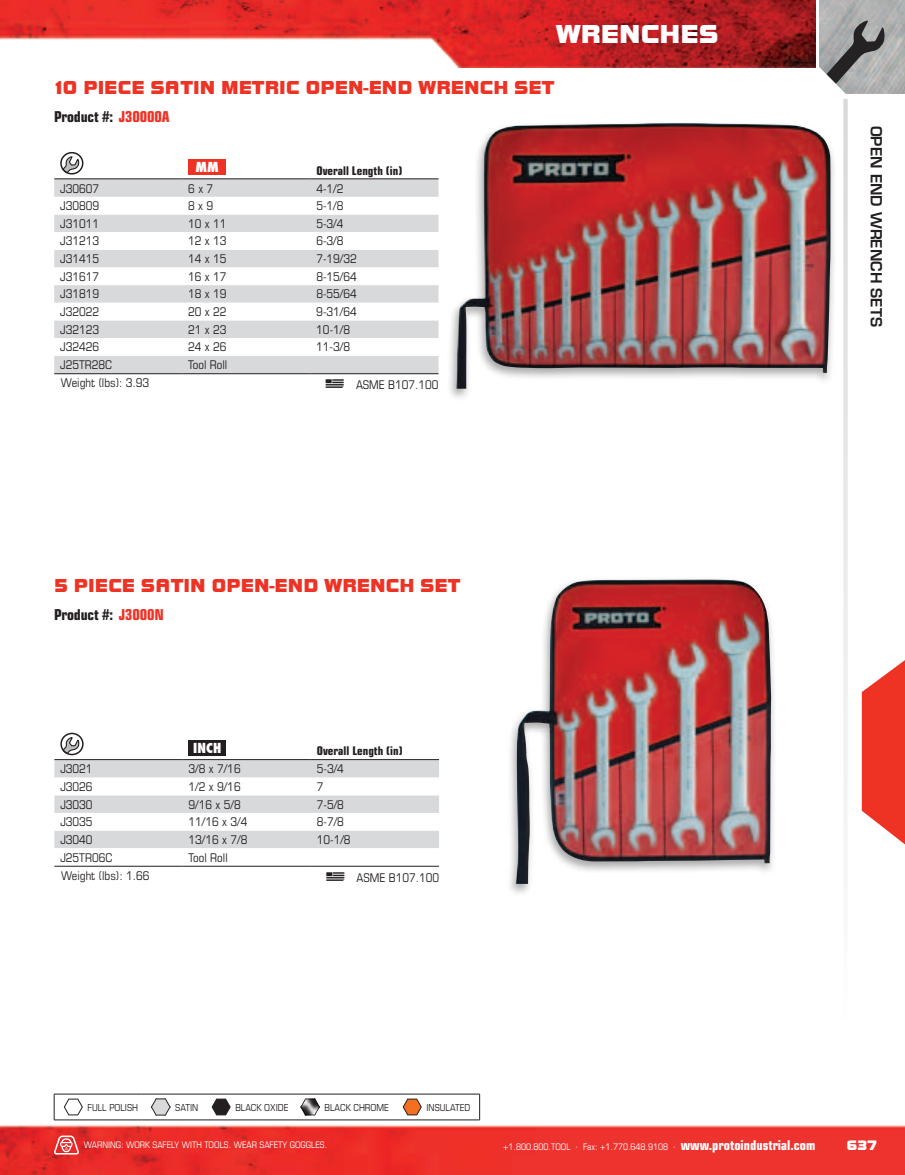
<style>
.page{position:relative;width:905px;height:1175px;background:#fff}
.page>*{position:absolute;margin:0;border:0;box-sizing:border-box;transform-origin:0 0}
.t1{font:27px "Bolt EF";color:#fff}
.t2{font:19.5px "Bolt EF";color:#ee3224}
.t3{font:700 condensed 15px "Eurostile LT Std";letter-spacing:-.01em;color:#231f20}
.t4{font:600 15px "Eurostile LT Std";color:#231f20}
.t5{font:14.25px "Bolt EF";color:#fff}
.t6{font:800 condensed 13.5px "Futura";letter-spacing:.005em;color:#fff}
.t7{font:condensed 12px "Eurostile LT Std";color:#231f20}
.t8{font:700 condensed 12px "Eurostile LT Std";color:#231f20}
.t9{font:condensed 9.6px "Eurostile LT Std";color:#231f20}
.t10{font:condensed 9px "Eurostile LT Std";color:#fff}
.s1{color:#ee3224}
.s2{font-weight:700;font-size:13.5px}
</style>
<div class="page">
<img style="left:0;top:0;width:793px;height:68px">
<svg style="left:843px;top:115px;width:4px;height:731px;fill:#e9eaeb"></svg>
<img style="left:0;top:1096px;width:905px;height:78px">
<svg style="left:54px;top:1134px;width:26px;height:21px"></svg>
<hr style="left:54px;top:866px;width:129px;height:1px;background:#231f20">
<hr style="left:183px;top:866px;width:128px;height:1px;background:#231f20">
<hr style="left:311px;top:866px;width:128px;height:1px;background:#231f20">
<svg style="left:54px;top:737px;width:385px;height:129px"></svg>
<div style="left:60px;top:732px;width:24px;height:23px;border:2px solid #231f20;border-radius:50%"></div>
<div style="left:189px;top:739px;width:37px;height:16px;background:#231f20"></div>
<div style="left:506px;top:575px;width:271px;height:321px;background:#231f20;opacity:.4"></div>
<img style="left:515px;top:579px;width:256px;height:305px">
<div style="left:446px;top:119px;width:390px;height:282px;background:#231f20;opacity:.4"></div>
<img style="left:456px;top:123px;width:374px;height:266px">
<hr style="left:54px;top:1093px;width:87px;height:1px;background:#231f20">
<svg style="left:54px;top:1094px;width:1px;height:25px"></svg>
<hr style="left:141px;top:1093px;width:61px;height:1px;background:#231f20">
<hr style="left:202px;top:1093px;width:89px;height:1px;background:#231f20">
<hr style="left:291px;top:1093px;width:102px;height:1px;background:#231f20">
<hr style="left:393px;top:1093px;width:87px;height:1px;background:#231f20">
<svg style="left:479px;top:1094px;width:1px;height:25px"></svg>
<hr style="left:54px;top:1119px;width:87px;height:1px;background:#231f20">
<hr style="left:141px;top:1119px;width:61px;height:1px;background:#231f20">
<hr style="left:202px;top:1119px;width:89px;height:1px;background:#231f20">
<hr style="left:291px;top:1119px;width:102px;height:1px;background:#231f20">
<hr style="left:393px;top:1119px;width:87px;height:1px;background:#231f20">
<svg style="left:63px;top:1097px;width:20px;height:18px"></svg>
<svg style="left:150px;top:1098px;width:21px;height:18px"></svg>
<svg style="left:211px;top:1097px;width:20px;height:18px"></svg>
<svg style="left:290px;top:1097px;width:40px;height:21px"></svg>
<svg style="left:402px;top:1097px;width:20px;height:18px"></svg>
<svg style="left:793px;top:0;width:111px;height:115px"></svg>
<svg style="left:861px;top:661px;width:43px;height:183px"></svg>
<div style="left:54px;top:179px;width:384px;height:194px;background:#d8d9db"></div>
<svg style="left:54px;top:197px;width:384px;height:159px"></svg>
<hr style="left:54px;top:178px;width:128px;height:1px;background:#231f20">
<hr style="left:182px;top:178px;width:128px;height:1px;background:#231f20">
<hr style="left:310px;top:178px;width:128px;height:1px;background:#231f20">
<hr style="left:54px;top:373px;width:128px;height:1px;background:#231f20">
<hr style="left:182px;top:373px;width:128px;height:1px;background:#231f20">
<hr style="left:310px;top:373px;width:128px;height:1px;background:#231f20">
<svg style="left:62px;top:156px;width:17px;height:18px"></svg>
<div style="left:60px;top:152px;width:23px;height:22px;border:2px solid #231f20;border-radius:50%"></div>
<div style="left:188px;top:159px;width:38px;height:15px;background:#ee3224"></div>
<h1 class="t1" style="left:556px;top:19px;width:164px">WRENCHES</h1>
<h2 class="t2" style="left:55px;top:76px;width:500px">10 PIECE SATIN METRIC OPEN-END WRENCH SET</h2>
<p class="t3" style="left:54px;top:107px;width:117px">Product #: <span class="s1">J30000A</span></p>
<p class="t6" style="left:195px;top:158px;width:25px">MM</p>
<p class="t8" style="left:316px;top:163px;width:87px">Overall Length (in)</p>
<p class="t7" style="left:60px;top:181px;width:40px">J30607</p>
<p class="t7" style="left:188px;top:181px;width:26px">6 x 7</p>
<p class="t7" style="left:316px;top:181px;width:29px">4-1/2</p>
<p class="t7" style="left:60px;top:199px;width:40px">J30809</p>
<p class="t7" style="left:188px;top:199px;width:26px">8 x 9</p>
<p class="t7" style="left:316px;top:199px;width:29px">5-1/8</p>
<p class="t7" style="left:60px;top:216px;width:40px">J31011</p>
<p class="t7" style="left:188px;top:216px;width:40px">10 x 11</p>
<p class="t7" style="left:316px;top:216px;width:29px">5-3/4</p>
<p class="t7" style="left:60px;top:234px;width:40px">J31213</p>
<p class="t7" style="left:188px;top:234px;width:40px">12 x 13</p>
<p class="t7" style="left:316px;top:234px;width:29px">6-3/8</p>
<p class="t7" style="left:60px;top:252px;width:40px">J31415</p>
<p class="t7" style="left:188px;top:252px;width:40px">14 x 15</p>
<p class="t7" style="left:316px;top:252px;width:42px">7-19/32</p>
<p class="t7" style="left:60px;top:269px;width:40px">J31617</p>
<p class="t7" style="left:188px;top:269px;width:40px">16 x 17</p>
<p class="t7" style="left:316px;top:269px;width:42px">8-15/64</p>
<p class="t7" style="left:60px;top:287px;width:40px">J31819</p>
<p class="t7" style="left:188px;top:287px;width:40px">18 x 19</p>
<p class="t7" style="left:316px;top:287px;width:42px">8-55/64</p>
<p class="t7" style="left:60px;top:304px;width:40px">J32022</p>
<p class="t7" style="left:188px;top:304px;width:40px">20 x 22</p>
<p class="t7" style="left:316px;top:304px;width:42px">9-31/64</p>
<p class="t7" style="left:60px;top:322px;width:40px">J32123</p>
<p class="t7" style="left:188px;top:322px;width:40px">21 x 23</p>
<p class="t7" style="left:316px;top:322px;width:35px">10-1/8</p>
<p class="t7" style="left:60px;top:340px;width:40px">J32426</p>
<p class="t7" style="left:188px;top:340px;width:40px">24 x 26</p>
<p class="t7" style="left:316px;top:340px;width:35px">11-3/8</p>
<p class="t7" style="left:60px;top:357px;width:54px">J25TR28C</p>
<p class="t7" style="left:188px;top:357px;width:41px">Tool Roll</p>
<p class="t7" style="left:61px;top:375px;width:90px">Weight (lbs): 3.93</p>
<p class="t7" style="left:356px;top:378px;width:84px">ASME B107.100</p>
<h2 class="t2" style="left:54px;top:575px;width:408px">5 PIECE SATIN OPEN-END WRENCH SET</h2>
<p class="t3" style="left:54px;top:605px;width:111px">Product #: <span class="s1">J3000N</span></p>
<p class="t6" style="left:193px;top:739px;width:30px">INCH</p>
<p class="t8" style="left:317px;top:743px;width:87px">Overall Length (in)</p>
<p class="t7" style="left:60px;top:762px;width:34px">J3021</p>
<p class="t7" style="left:189px;top:762px;width:54px">3/8 x 7/16</p>
<p class="t7" style="left:317px;top:762px;width:29px">5-3/4</p>
<p class="t7" style="left:60px;top:779px;width:34px">J3026</p>
<p class="t7" style="left:189px;top:779px;width:54px">1/2 x 9/16</p>
<p class="t7" style="left:317px;top:779px;width:8px">7</p>
<p class="t7" style="left:60px;top:797px;width:34px">J3030</p>
<p class="t7" style="left:189px;top:797px;width:54px">9/16 x 5/8</p>
<p class="t7" style="left:317px;top:797px;width:29px">7-5/8</p>
<p class="t7" style="left:60px;top:814px;width:34px">J3035</p>
<p class="t7" style="left:189px;top:814px;width:60px">11/16 x 3/4</p>
<p class="t7" style="left:317px;top:814px;width:29px">8-7/8</p>
<p class="t7" style="left:60px;top:832px;width:34px">J3040</p>
<p class="t7" style="left:189px;top:832px;width:60px">13/16 x 7/8</p>
<p class="t7" style="left:317px;top:832px;width:35px">10-1/8</p>
<p class="t7" style="left:60px;top:850px;width:54px">J25TR06C</p>
<p class="t7" style="left:189px;top:850px;width:41px">Tool Roll</p>
<p class="t7" style="left:61px;top:868px;width:90px">Weight (lbs): 1.66</p>
<p class="t7" style="left:356px;top:870px;width:84px">ASME B107.100</p>
<p class="t9" style="left:88px;top:1101px;width:52px">FULL POLISH</p>
<p class="t9" style="left:175px;top:1102px;width:11px">Satin</p>
<p class="t9" style="left:235px;top:1101px;width:55px">BLACK OXIDE</p>
<p class="t9" style="left:324px;top:1102px;width:65px">BLACK Chrome</p>
<p class="t9" style="left:426px;top:1101px;width:9px">Insulated</p>
<p class="t4" style="left:885px;top:126px;width:203px;rotate:90deg">Open End wrench Sets</p>
<p class="t10" style="left:84px;top:1139px;width:245px">WARNING: WORK SAFELY WITH TOOLS. WEAR SAFETY GOGGLES.</p>
<p class="t10" style="left:503px;top:1141px;width:314px">+1.800.800.TOOL · Fax: +1.770.648.9108 · <span class="s2">www.protoindustrial.com</span></p>
<p class="t5" style="left:846px;top:1137px;width:32px">637</p>
</div>
